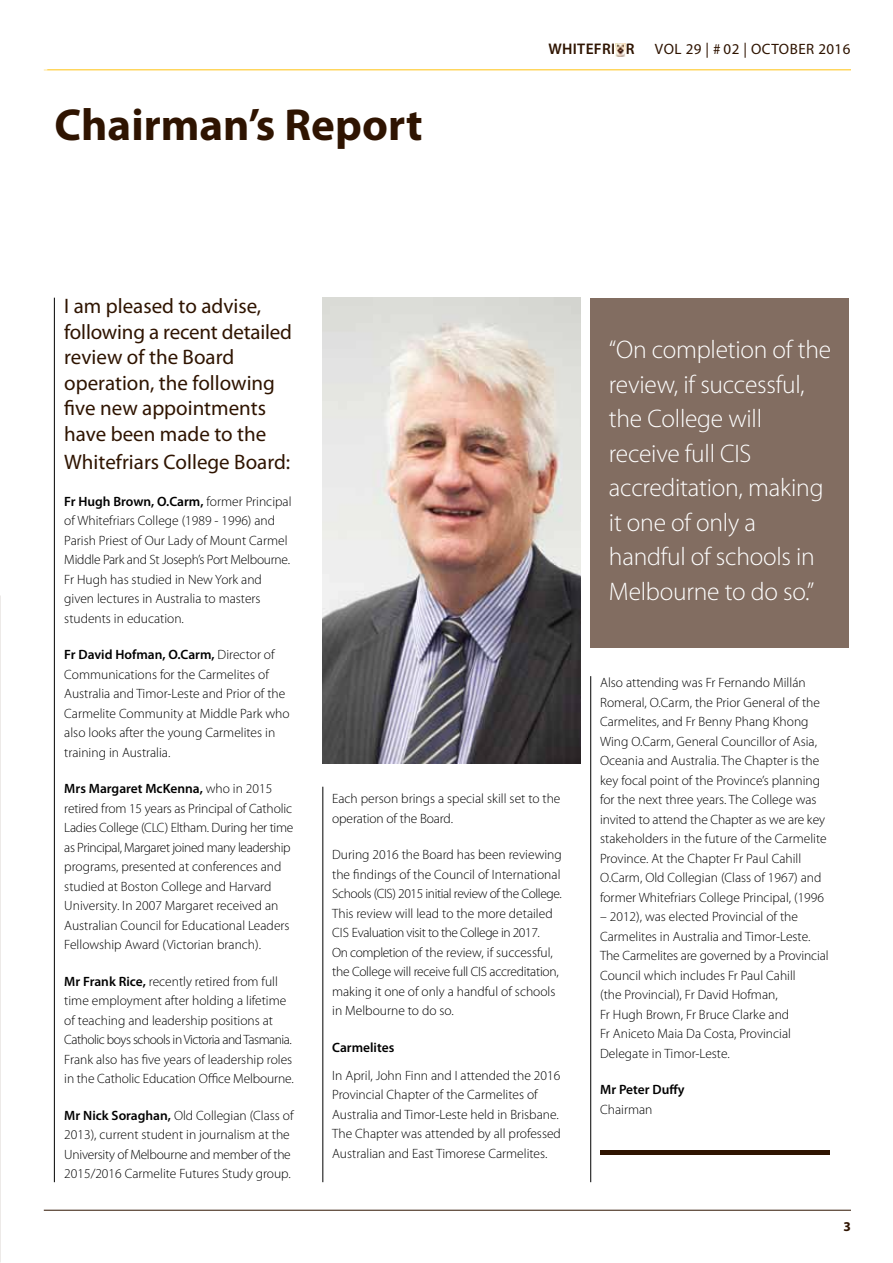
<style>
.page{position:relative;width:893px;height:1263px;background:#fff}
.page>*{position:absolute;margin:0;border:0;box-sizing:border-box;transform-origin:0 0}
.t1{font:700 45px "Myriad Pro";color:#2f1401}
.t2{font:300 25.5px/34.5px "Myriad Pro";letter-spacing:-.01em;color:#fff}
.t3{font:21px/25.5px "Myriad Pro";color:#2f1401}
.t4{font:600 15.45px "Myriad Pro";letter-spacing:.02em;color:#2f1401}
.t5{font:15px "Myriad Pro";letter-spacing:.03em;color:#2f1401}
.t6{font:300 13.5px/19.5px "Myriad Pro";color:#000}
.t7{font:600 13.5px "Myriad Pro";color:#000}
.t8{font:700 13.5px "Myriad Pro";color:#2f1401}
.s1{font-weight:600}
</style>
<div class="page">
<hr style="left:44px;top:69px;width:807px;height:1px;background:#ffc20e">
<svg style="left:615px;top:43px;width:11px;height:14px"></svg>
<svg style="left:615px;top:44px;width:11px;height:12px"></svg>
<hr style="left:44px;top:1210px;width:807px;height:1px;background:#2f1401">
<hr style="left:0;top:69px;width:47px;height:1px;background:#fff">
<hr style="left:0;top:0;width:1px;height:69px;background:#563e31">
<hr style="left:54px;top:298px;width:1px;height:884px;background:#000">
<hr style="left:323px;top:787px;width:1px;height:395px;background:#000">
<hr style="left:590px;top:676px;width:1px;height:506px;background:#000">
<div style="left:600px;top:1150px;width:230px;height:5px;background:#2f1401"></div>
<div style="left:590px;top:298px;width:258px;height:349px;background:#826d61"></div>
<img style="left:323px;top:298px;width:257px;height:465px">
<h1 class="t1" style="left:55px;top:96px;width:370px">Chairman’s Report</h1>
<p class="t4" style="left:549px;top:39px;width:87px">WHITEFRIAR</p>
<p class="t5" style="left:655px;top:39px;width:197px">VOL 29 | # 02 | OCTOBER 2016</p>
<h3 class="t3" style="left:64px;top:293px;width:229px">I am pleased to advise, following a recent detailed review of the Board operation, the following five new appointments have been made to the</h3>
<h3 class="t3" style="left:64px;top:449px;width:227px">Whitefriars College Board:</h3>
<p class="t6" style="left:64px;top:492px;width:229px"><span class="s1">Fr Hugh Brown, O.Carm,</span> former Principal of Whitefriars College (1989 - 1996) and Parish Priest of Our Lady of Mount Carmel Middle Park and St Joseph’s Port Melbourne.<br>Fr Hugh has studied in New York and given lectures in Australia to masters students in education.</p>
<p class="t6" style="left:64px;top:645px;width:227px"><span class="s1">Fr David Hofman, O.Carm,</span> Director of Communications for the Carmelites of Australia and Timor-Leste and Prior of the Carmelite Community at Middle Park who also looks after the young Carmelites in training in Australia.</p>
<p class="t6" style="left:64px;top:779px;width:231px"><span class="s1">Mrs Margaret McKenna,</span> who in 2015 retired from 15 years as Principal of Catholic Ladies College (CLC) Eltham. During her time as Principal, Margaret joined many leadership programs, presented at conferences and studied at Boston College and Harvard University. In 2007 Margaret received an Australian Council for Educational Leaders Fellowship Award (Victorian branch).</p>
<p class="t6" style="left:64px;top:972px;width:231px"><span class="s1">Mr Frank Rice,</span> recently retired from full time employment after holding a lifetime of teaching and leadership positions at Catholic boys schools in Victoria and Tasmania.<br>Frank also has five years of leadership roles in the Catholic Education Office Melbourne.</p>
<p class="t6" style="left:64px;top:1106px;width:231px"><span class="s1">Mr Nick Soraghan,</span> Old Collegian (Class of 2013), current student in journalism at the University of Melbourne and member of the 2015/2016 Carmelite Futures Study group.</p>
<p class="t6" style="left:332px;top:789px;width:230px">Each person brings a special skill set to the operation of the Board.</p>
<p class="t6" style="left:332px;top:845px;width:231px">During 2016 the Board has been reviewing the findings of the Council of International Schools (CIS) 2015 initial review of the College.<br>This review will lead to the more detailed CIS Evaluation visit to the College in 2017.<br>On completion of the review, if successful, the College will receive full CIS accreditation, making it one of only a handful of schools in Melbourne to do so.</p>
<p class="t7" style="left:332px;top:1038px;width:64px">Carmelites</p>
<p class="t6" style="left:332px;top:1065px;width:230px">In April, John Finn and I attended the 2016<br>Provincial Chapter of the Carmelites of Australia and Timor-Leste held in Brisbane.<br>The Chapter was attended by all professed Australian and East Timorese Carmelites.</p>
<h2 class="t2" style="left:609px;top:333px;width:224px">“On completion of the review, if successful, the College will receive full CIS accreditation, making it one of only a handful of schools in<br>Melbourne to do so.”</h2>
<p class="t6" style="left:600px;top:673px;width:228px">Also attending was Fr Fernando Millán Romeral, O.Carm, the Prior General of the Carmelites, and Fr Benny Phang Khong Wing O.Carm, General Councillor of Asia, Oceania and Australia. The Chapter is the key focal point of the Province’s planning for the next three years. The College was invited to attend the Chapter as we are key stakeholders in the future of the Carmelite Province. At the Chapter Fr Paul Cahill O.Carm, Old Collegian (Class of 1967) and former Whitefriars College Principal, (1996</p>
<p class="t6" style="left:600px;top:907px;width:230px">– 2012), was elected Provincial of the Carmelites in Australia and Timor-Leste.<br>The Carmelites are governed by a Provincial Council which includes Fr Paul Cahill<br>(the Provincial), Fr David Hofman,<br>Fr Hugh Brown, Fr Bruce Clarke and<br>Fr Aniceto Maia Da Costa, Provincial Delegate in Timor-Leste.</p>
<p class="t7" style="left:600px;top:1081px;width:86px">Mr Peter Duffy</p>
<p class="t6" style="left:600px;top:1099px;width:54px">Chairman</p>
<p class="t8" style="left:843px;top:1217px;width:9px">3</p>
</div>
